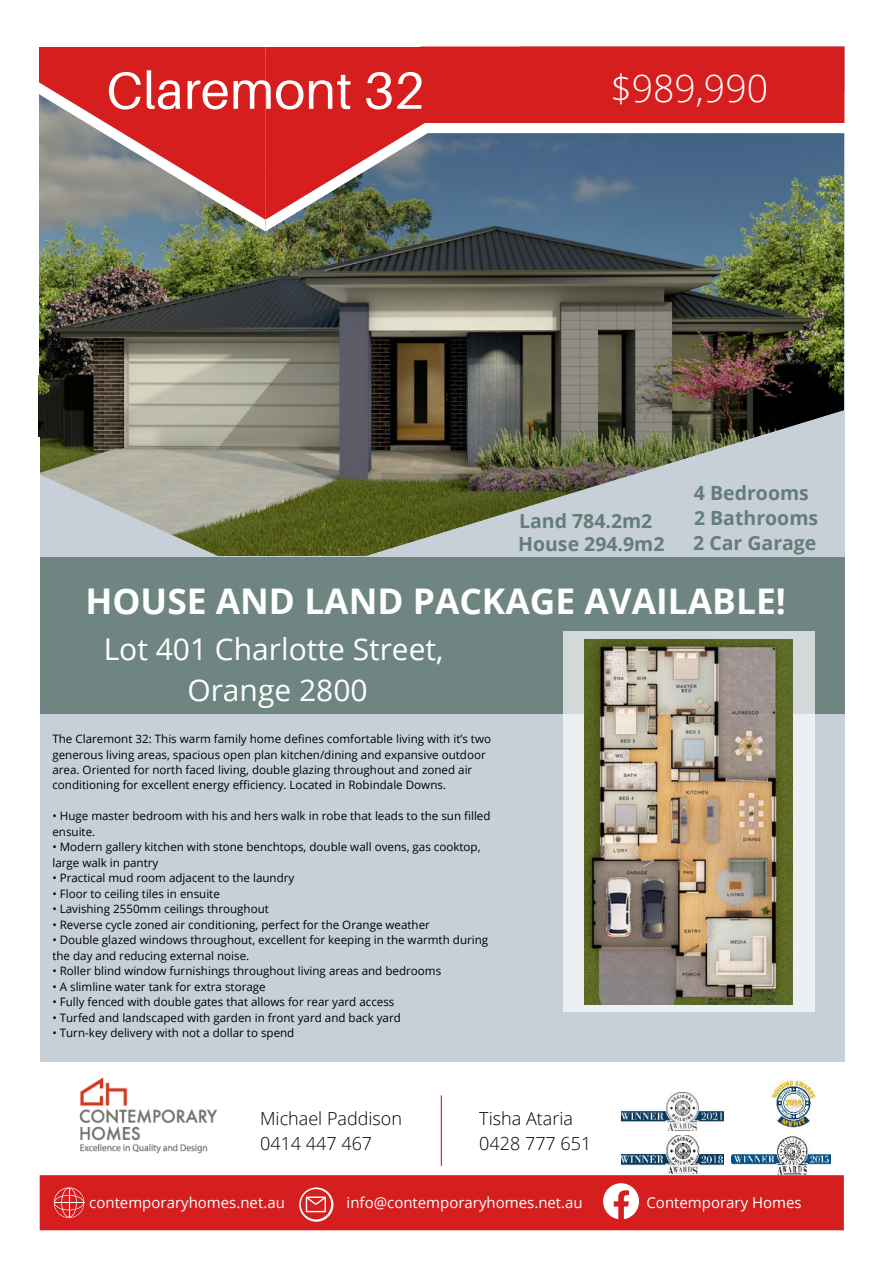
<style>
.page{position:relative;width:893px;height:1264px;background:#fff}
.page>*{position:absolute;margin:0;border:0;box-sizing:border-box;transform-origin:0 0}
.t1{font:52.2px "Aileron";color:#fff}
.t2{font:300 37.5px "Open Sans";color:#fff}
.t3{font:700 35.4px "Open Sans";color:#fff}
.t4{font:30px/41.5px "Open Sans";color:#fff;text-align:center}
.t5{font:700 19.5px/24.9px "Open Sans";color:#647d77}
.t6{font:300 18px/24.8px "Open Sans";color:#000}
.t7{font:15px "Open Sans";color:#fff}
.t8{font:11.55px/15.5px "Open Sans";color:#000}
</style>
<div class="page">
<img style="left:79px;top:1077px;width:139px;height:77px">
<div style="left:40px;top:46px;width:804px;height:1016px;background:#c7d0d8"></div>
<img style="left:38px;top:133px;width:805px;height:313px">
<div style="left:407px;top:93px;width:472px;height:40px;background:#fff"></div>
<svg style="left:227px;top:406px;width:618px;height:537px"></svg>
<div style="left:40px;top:1175px;width:803px;height:55px;background:#d61e1e"></div>
<svg style="left:40px;top:446px;width:710px;height:497px"></svg>
<div style="left:40px;top:557px;width:804px;height:156px;background:#6e8581"></div>
<div style="left:563px;top:631px;width:251px;height:380px;background:linear-gradient(to bottom,#d9dfdf,#f5f7fb)"></div>
<svg style="left:54px;top:1187px;width:30px;height:30px"></svg>
<svg style="left:299px;top:1187px;width:34px;height:34px"></svg>
<svg style="left:301px;top:1189px;width:30px;height:30px"></svg>
<svg style="left:306px;top:1196px;width:20px;height:16px"></svg>
<svg style="left:603px;top:1183px;width:36px;height:36px"></svg>
<svg style="left:39px;top:219px;width:226px;height:12px;background:#758a8c"></svg>
<img style="left:265px;top:133px;width:246px;height:98px">
<svg style="left:39px;top:46px;width:226px;height:173px;background:#c05251"></svg>
<svg style="left:265px;top:46px;width:242px;height:173px;background:#a84c50"></svg>
<div style="left:0;top:0;width:39px;height:374px;background:#fff"></div>
<hr style="left:440px;top:1095px;width:2px;height:70px;background:#d61e1e">
<div style="left:420px;top:46px;width:424px;height:77px;background:#d61e1e"></div>
<div style="left:0;top:437px;width:39px;height:490px;background:#fff"></div>
<img style="left:621px;top:1135px;width:102px;height:38px">
<img style="left:770px;top:1080px;width:45px;height:48px">
<img style="left:731px;top:1136px;width:99px;height:38px">
<img style="left:621px;top:1092px;width:102px;height:38px">
<img style="left:584px;top:639px;width:208px;height:365px">
<h1 class="t1" style="left:106px;top:62px;width:319px">Claremont 32</h1>
<h2 class="t2" style="left:610px;top:62px;width:159px">$989,990</h2>
<h3 class="t5" style="left:693px;top:480px;width:126px">4 Bedrooms<br>2 Bathrooms<br>2 Car Garage</h3>
<h3 class="t5" style="left:518px;top:508px;width:148px;line-height:23.1px">Land 784.2m2<br>House 294.9m2</h3>
<h3 class="t3" style="left:85px;top:576px;width:702px">HOUSE AND LAND PACKAGE AVAILABLE!</h3>
<h3 class="t4" style="left:104px;top:627px;width:341px">Lot 401 Charlotte Street,<br>Orange 2800</h3>
<p class="t8" style="left:52px;top:730px;width:440px">The Claremont 32: This warm family home defines comfortable living with it’s two generous living areas, spacious open plan kitchen/dining and expansive outdoor area. Oriented for north faced living, double glazing throughout and zoned air conditioning for excellent energy efficiency. Located in Robindale Downs.</p>
<p class="t8" style="left:52px;top:808px;width:439px">• Huge master bedroom with his and hers walk in robe that leads to the sun filled ensuite.</p>
<p class="t8" style="left:52px;top:839px;width:429px">• Modern gallery kitchen with stone benchtops, double wall ovens, gas cooktop, large walk in pantry</p>
<p class="t8" style="left:52px;top:870px;width:243px">• Practical mud room adjacent to the laundry</p>
<p class="t8" style="left:52px;top:885px;width:169px">• Floor to ceiling tiles in ensuite</p>
<p class="t8" style="left:52px;top:901px;width:218px">• Lavishing 2550mm ceilings throughout</p>
<p class="t8" style="left:52px;top:916px;width:379px">• Reverse cycle zoned air conditioning, perfect for the Orange weather</p>
<p class="t8" style="left:52px;top:931px;width:437px">• Double glazed windows throughout, excellent for keeping in the warmth during the day and reducing external noise.</p>
<p class="t8" style="left:52px;top:962px;width:390px">• Roller blind window furnishings throughout living areas and bedrooms</p>
<p class="t8" style="left:52px;top:978px;width:215px">• A slimline water tank for extra storage</p>
<p class="t8" style="left:52px;top:993px;width:343px">• Fully fenced with double gates that allows for rear yard access</p>
<p class="t8" style="left:52px;top:1009px;width:350px">• Turfed and landscaped with garden in front yard and back yard</p>
<p class="t8" style="left:52px;top:1024px;width:243px">• Turn-key delivery with not a dollar to spend</p>
<h3 class="t6" style="left:260px;top:1105px;width:143px">Michael Paddison<br>0414 447 467</h3>
<h3 class="t6" style="left:479px;top:1105px;width:114px">Tisha Ataria<br>0428 777 651</h3>
<p class="t7" style="left:89px;top:1192px;width:197px">contemporaryhomes.net.au</p>
<p class="t7" style="left:346px;top:1192px;width:238px">info@contemporaryhomes.net.au</p>
<p class="t7" style="left:646px;top:1192px;width:157px">Contemporary Homes</p>
</div>
